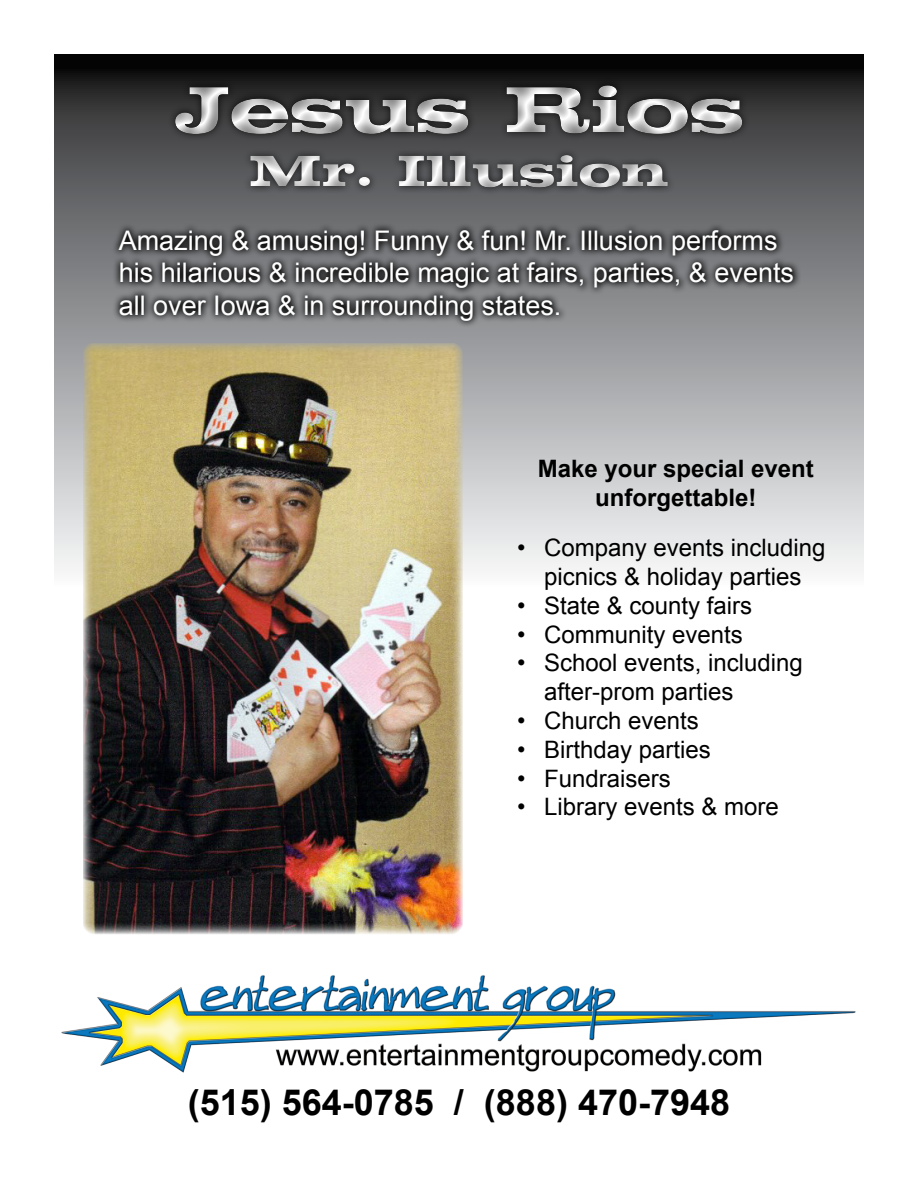
<style>
.page{position:relative;width:918px;height:1188px;background:#fff}
.page>*{position:absolute;margin:0;border:0;box-sizing:border-box;transform-origin:0 0}
.t1{font:700 67.5px "Clarendon Extended";color:#fff}
.t2{font:700 45px "Clarendon Extended";color:#fff}
.t3{font:700 36px "Arial";color:#000}
.t4{font:27px/32.4px "Arial";color:#fff}
.t5{font:24px/28.8px "Arial";color:#000;text-align:center}
.t6{font:700 24px/28.8px "Arial";color:#000;text-align:center}
</style>
<div class="page">
<svg style="left:54px;top:54px;width:810px;height:540px;background:#9a9b9d"></svg>
<div style="left:160px;top:66px;width:597px;height:135px;background:#000;opacity:.5"></div>
<svg style="left:111px;top:222px;width:690px;height:106px;background:#5d5e60"></svg>
<img style="left:83px;top:343px;width:379px;height:591px">
<img style="left:61px;top:975px;width:795px;height:98px">
<h1 class="t1" style="left:174px;top:65px;width:571px">Jesus Rios</h1>
<h2 class="t2" style="left:249px;top:141px;width:422px">Mr. Illusion</h2>
<p class="t4" style="left:119px;top:225px;width:677px">Amazing &amp; amusing! Funny &amp; fun! Mr. Illusion performs his hilarious &amp; incredible magic at fairs, parties, &amp; events all over Iowa &amp; in surrounding states.</p>
<p class="t6" style="left:538px;top:455px;width:278px">Make your special event unforgettable!</p>
<p class="t5" style="left:517px;top:534px;width:310px">• Company events including picnics &amp; holiday parties</p>
<p class="t5" style="left:517px;top:591px;width:237px">• State &amp; county fairs</p>
<p class="t5" style="left:517px;top:620px;width:227px">• Community events</p>
<p class="t5" style="left:544px;top:649px;width:260px;text-align:left;text-indent:-27px">• School events, including after-prom parties</p>
<p class="t5" style="left:517px;top:706px;width:183px">• Church events</p>
<p class="t5" style="left:517px;top:735px;width:195px">• Birthday parties</p>
<p class="t5" style="left:517px;top:764px;width:155px">• Fundraisers</p>
<p class="t5" style="left:517px;top:793px;width:263px">• Library events &amp; more</p>
<h3 class="t3" style="left:188px;top:1078px;width:544px">(515) 564-0785 / (888) 470-7948</h3>
</div>
